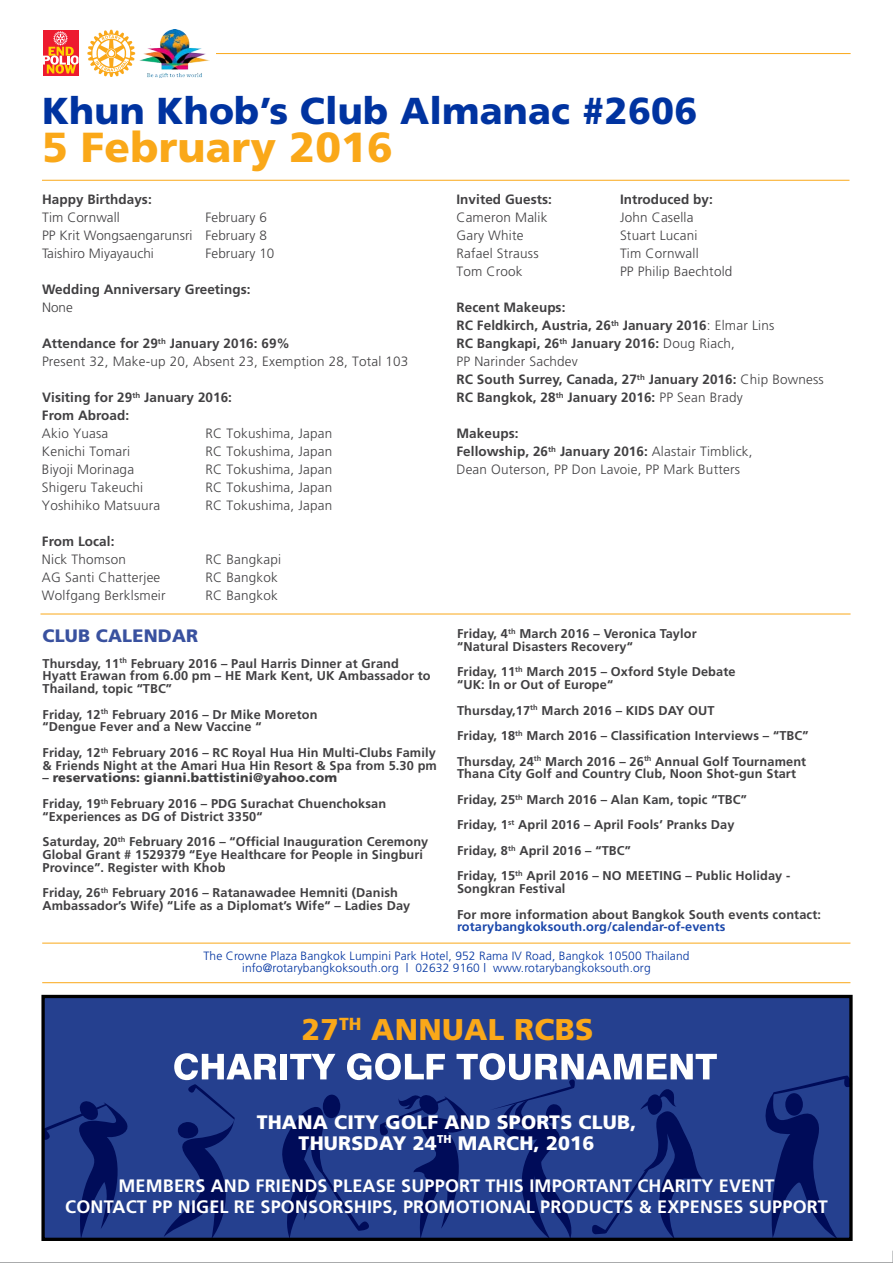
<style>
.page{position:relative;width:893px;height:1263px;background:#fff}
.page>*{position:absolute;margin:0;border:0;box-sizing:border-box;transform-origin:0 0}
.t1{font:900 42px "Frutiger";letter-spacing:.005em;color:#faa819}
.t2{font:900 37.5px "Frutiger";letter-spacing:.005em;color:#0033a0}
.t3{font:900 30px "Frutiger";letter-spacing:.01em;color:#faa819}
.t4{font:900 19.5px/21px "Frutiger";letter-spacing:.01em;color:#fff;text-align:center}
.t5{font:700 18px/21px "Frutiger";letter-spacing:.01em;color:#fff;text-align:center}
.t6{font:900 18px "Frutiger";letter-spacing:.01em;color:#39519f}
.t7{font:300 13.5px/18px "Frutiger";letter-spacing:.015em;color:#414042}
.t8{font:700 13.5px/18px "Frutiger";letter-spacing:.005em;color:#414042}
.t9{font:700 12.75px/25.5px "Frutiger";letter-spacing:.01em;color:#414042}
.t10{font:700 12.75px "Frutiger";letter-spacing:.01em;color:#1a47aa}
.t11{font:300 12px/12px "Frutiger";letter-spacing:.01em;color:#0033a0;text-align:center}
.s1{font-weight:700}
.s2{font-weight:900}
.s3{font-weight:300}
</style>
<div class="page">
<hr style="left:216px;top:53px;width:635px;height:1px;background:#faa819">
<svg style="left:87px;top:30px;width:48px;height:47px"></svg>
<div style="left:43px;top:30px;width:36px;height:46px;background:#ed1b2f"></div>
<svg style="left:43px;top:31px;width:36px;height:43px"></svg>
<img style="left:139px;top:30px;width:71px;height:47px">
<div style="left:43px;top:996px;width:808px;height:243px;background:#25408f"></div>
<div style="left:41px;top:995px;width:812px;height:246px;border:3px solid #000"></div>
<svg style="left:41px;top:1100px;width:90px;height:139px"></svg>
<svg style="left:761px;top:1074px;width:92px;height:165px"></svg>
<hr style="left:42px;top:943px;width:808px;height:1px;background:#faa819">
<hr style="left:42px;top:982px;width:808px;height:1px;background:#faa819">
<hr style="left:0;top:1262px;width:893px;height:1px;background:#58595b">
<hr style="left:40px;top:614px;width:810px;height:1px;background:#faa819">
<hr style="left:42px;top:180px;width:807px;height:1px;background:#faa819">
<svg style="left:892px;top:1251px;width:1px;height:12px"></svg>
<svg style="left:164px;top:1053px;width:553px;height:186px"></svg>
<h2 class="t2" style="left:42px;top:89px;width:657px">Khun Khob’s Club Almanac #2606</h2>
<h1 class="t1" style="left:42px;top:122px;width:352px">5 February 2016</h1>
<p class="t8" style="left:42px;top:190px;width:111px">Happy Birthdays:</p>
<p class="t7" style="left:42px;top:208px;width:79px">Tim Cornwall</p>
<p class="t7" style="left:42px;top:208px;width:226px;text-align:justify;text-indent:163px">February 6<br>PP Krit Wongsaengarunsri February 8<br>Taishiro Miyayauchi</p>
<p class="t7" style="left:205px;top:244px;width:70px">February 10</p>
<p class="t8" style="left:42px;top:280px;width:210px">Wedding Anniversary Greetings:</p>
<p class="t7" style="left:42px;top:298px;width:32px">None</p>
<p class="t7" style="left:42px;top:334px;width:368px"><span class="s1">Attendance for 29</span><sup>th</sup> <span class="s1">January 2016: 69%<br></span>Present 32, Make-up 20, Absent 23, Exemption 28, Total 103</p>
<p class="t8" style="left:42px;top:388px;width:192px">Visiting for 29<sup>th</sup> January 2016:<br>From Abroad:</p>
<p class="t7" style="left:42px;top:424px;width:68px">Akio Yuasa</p>
<p class="t7" style="left:205px;top:424px;width:128px">RC Tokushima, Japan</p>
<p class="t7" style="left:42px;top:442px;width:90px">Kenichi Tomari</p>
<p class="t7" style="left:205px;top:442px;width:128px">RC Tokushima, Japan</p>
<p class="t7" style="left:42px;top:460px;width:94px">Biyoji Morinaga</p>
<p class="t7" style="left:205px;top:460px;width:128px">RC Tokushima, Japan</p>
<p class="t7" style="left:42px;top:478px;width:103px">Shigeru Takeuchi</p>
<p class="t7" style="left:205px;top:478px;width:128px">RC Tokushima, Japan</p>
<p class="t7" style="left:42px;top:496px;width:120px">Yoshihiko Matsuura</p>
<p class="t7" style="left:205px;top:496px;width:128px">RC Tokushima, Japan</p>
<p class="t8" style="left:42px;top:532px;width:74px">From Local:</p>
<p class="t7" style="left:42px;top:550px;width:85px">Nick Thomson</p>
<p class="t7" style="left:205px;top:550px;width:77px">RC Bangkapi</p>
<p class="t7" style="left:42px;top:568px;width:120px">AG Santi Chatterjee</p>
<p class="t7" style="left:205px;top:568px;width:74px">RC Bangkok</p>
<p class="t7" style="left:42px;top:586px;width:125px">Wolfgang Berklsmeir</p>
<p class="t7" style="left:205px;top:586px;width:74px">RC Bangkok</p>
<h3 class="t6" style="left:43px;top:625px;width:157px">CLUB CALENDAR</h3>
<p class="t9" style="left:43px;top:657px;width:390px;line-height:12.8px">Thursday, 11<sup>th</sup> February 2016 – Paul Harris Dinner at Grand<br>Hyatt Erawan from 6.00 pm – HE Mark Kent, UK Ambassador to<br>Thailand, topic “TBC”</p>
<p class="t9" style="left:43px;top:708px;width:277px;line-height:12.8px">Friday, 12<sup>th</sup> February 2016 – Dr Mike Moreton “Dengue Fever and a New Vaccine “</p>
<p class="t9" style="left:43px;top:746px;width:396px;line-height:12.8px">Friday, 12<sup>th</sup> February 2016 – RC Royal Hua Hin Multi-Clubs Family &amp; Friends Night at the Amari Hua Hin Resort &amp; Spa from 5.30 pm</p>
<p class="t9" style="left:43px;top:765px;width:345px">– <span class="s2">reservations: gianni.battistini@yahoo.com<br></span>Friday, 19<sup>th</sup> February 2016 – PDG Surachat Chuenchoksan</p>
<p class="t9" style="left:43px;top:803px;width:387px">“Experiences as DG of District 3350“<br>Saturday, 20<sup>th</sup> February 2016 – “Official Inauguration Ceremony</p>
<p class="t9" style="left:43px;top:848px;width:382px;line-height:12.8px">Global Grant # 1529379 “Eye Healthcare for People in Singburi<br>Province”. Register with Khob</p>
<p class="t9" style="left:43px;top:886px;width:369px;line-height:12.8px">Friday, 26<sup>th</sup> February 2016 – Ratanawadee Hemniti (Danish<br>Ambassador’s Wife) “Life as a Diplomat’s Wife“ – Ladies Day</p>
<p class="t8" style="left:456px;top:190px;width:97px">Invited Guests:</p>
<p class="t8" style="left:620px;top:190px;width:94px">Introduced by:</p>
<p class="t7" style="left:456px;top:208px;width:92px">Cameron Malik</p>
<p class="t7" style="left:620px;top:208px;width:75px">John Casella</p>
<p class="t7" style="left:456px;top:226px;width:69px">Gary White</p>
<p class="t7" style="left:620px;top:226px;width:79px">Stuart Lucani</p>
<p class="t7" style="left:456px;top:244px;width:84px">Rafael Strauss</p>
<p class="t7" style="left:620px;top:244px;width:80px">Tim Cornwall</p>
<p class="t7" style="left:456px;top:262px;width:68px">Tom Crook</p>
<p class="t7" style="left:620px;top:262px;width:114px">PP Philip Baechtold</p>
<p class="t8" style="left:456px;top:298px;width:369px">Recent Makeups:<br>RC Feldkirch, Austria, 26<sup>th</sup> January 2016<span class="s3">: Elmar Lins<br></span>RC Bangkapi, 26<sup>th</sup> January 2016: <span class="s3">Doug Riach,<br>PP Narinder Sachdev<br></span>RC South Surrey, Canada, 27<sup>th</sup> January 2016: <span class="s3">Chip Bowness </span>RC Bangkok, 28<sup>th</sup> January 2016: <span class="s3">PP Sean Brady</span></p>
<p class="t7" style="left:456px;top:424px;width:298px"><span class="s1">Makeups:<br>Fellowship, 26</span><sup>th</sup> <span class="s1">January 2016:</span> Alastair Timblick,<br>Dean Outerson, PP Don Lavoie, PP Mark Butters</p>
<p class="t9" style="left:457px;top:627px;width:241px;line-height:12.8px">Friday, 4<sup>th</sup> March 2016 – Veronica Taylor “Natural Disasters Recovery“</p>
<p class="t9" style="left:457px;top:665px;width:280px;line-height:12.8px">Friday, 11<sup>th</sup> March 2015 – Oxford Style Debate “UK: In or Out of Europe“</p>
<p class="t9" style="left:457px;top:697px;width:353px">Thursday,17<sup>th</sup> March 2016 – KIDS DAY OUT<br>Friday, 18<sup>th</sup> March 2016 – Classification Interviews – “TBC”<br>Thursday, 24<sup>th</sup> March 2016 – 26<sup>th</sup> Annual Golf Tournament</p>
<p class="t9" style="left:457px;top:761px;width:340px">Thana City Golf and Country Club, Noon Shot-gun Start Friday, 25<sup>th</sup> March 2016 – Alan Kam, topic “TBC”<br>Friday, 1<sup>st</sup> April 2016 – April Fools’ Pranks Day<br>Friday, 8<sup>th</sup> April 2016 – “TBC”<br>Friday, 15<sup>th</sup> April 2016 – NO MEETING – Public Holiday -</p>
<p class="t9" style="left:457px;top:876px;width:365px">Songkran Festival<br>For more information about Bangkok South events contact:</p>
<p class="t10" style="left:457px;top:919px;width:270px">rotarybangkoksouth.org/calendar-of-events</p>
<p class="t11" style="left:203px;top:950px;width:488px">The Crowne Plaza Bangkok Lumpini Park Hotel, 952 Rama IV Road, Bangkok 10500 Thailand info@rotarybangkoksouth.org | 02632 9160 | www.rotarybangkoksouth.org</p>
<h3 class="t3" style="left:302px;top:1012px;width:293px">27<sup>TH</sup> ANNUAL RCBS</h3>
<h3 class="t4" style="left:257px;top:1111px;width:381px">THANA CITY GOLF AND SPORTS CLUB,<br>THURSDAY 24<sup>TH</sup> MARCH, 2016</h3>
<h3 class="t5" style="left:65px;top:1175px;width:764px">MEMBERS AND FRIENDS PLEASE SUPPORT THIS IMPORTANT CHARITY EVENT<br>CONTACT PP NIGEL RE SPONSORSHIPS, PROMOTIONAL PRODUCTS &amp; EXPENSES SUPPORT</h3>
</div>
